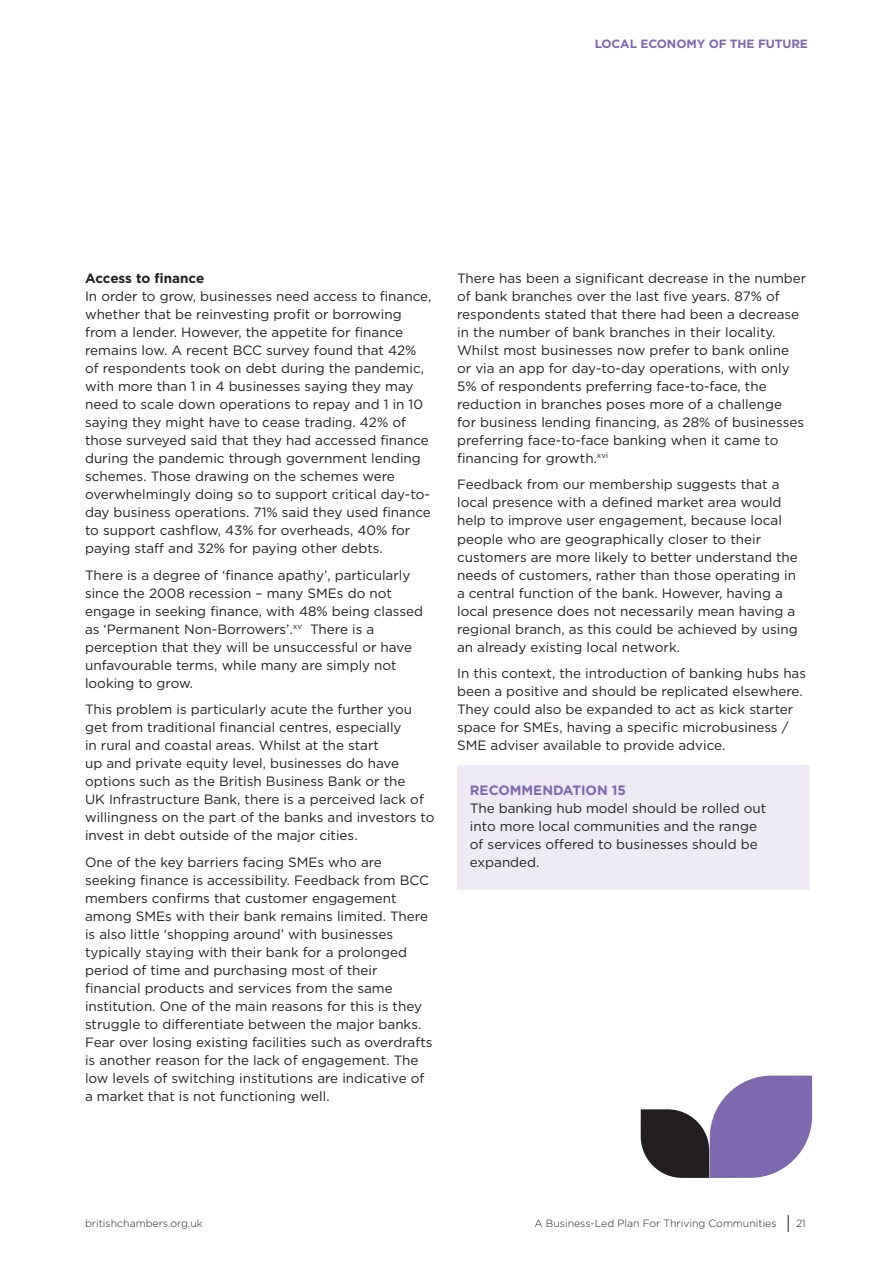
<style>
.page{position:relative;width:893px;height:1263px;background:#fff}
.page>*{position:absolute;margin:0;border:0;box-sizing:border-box;transform-origin:0 0}
.Body_copy{font:13.5px/18px "Gotham";color:#231f20}
.t1{font:700 12px "Gotham";letter-spacing:-.01em;color:#7e68ae}
.t2{font:300 10.5px "Gotham";color:#231f20}
.s1{font-weight:700}
.s2{font-weight:700;color:#7e68ae}
</style>
<div class="page">
<svg style="left:788px;top:1215px;width:1px;height:17px"></svg>
<div style="left:457px;top:765px;width:353px;height:124px;background:#eeebf5"></div>
<svg style="left:641px;top:1075px;width:171px;height:103px"></svg>
<p class="t1" style="left:595px;top:36px;width:215px">LOCAL ECONOMY OF THE FUTURE</p>
<p class="Body_copy" style="left:85px;top:269px;width:348px"><span class="s1">Access to finance<br></span>In order to grow, businesses need access to finance, whether that be reinvesting profit or borrowing from a lender. However, the appetite for finance remains low. A recent BCC survey found that 42% of respondents took on debt during the pandemic, with more than 1 in 4 businesses saying they may need to scale down operations to repay and 1 in 10 saying they might have to cease trading. 42% of those surveyed said that they had accessed finance during the pandemic through government lending schemes. Those drawing on the schemes were overwhelmingly doing so to support critical day-to&shy;day business operations. 71% said they used finance to support cashflow, 43% for overheads, 40% for paying staff and 32% for paying other debts.</p>
<p class="Body_copy" style="left:85px;top:565px;width:340px">There is a degree of ‘finance apathy’, particularly since the 2008 recession – many SMEs do not engage in seeking finance, with 48% being classed as ‘Permanent Non-Borrowers’.<sup>xv</sup> There is a perception that they will be unsuccessful or have unfavourable terms, while many are simply not looking to grow.</p>
<p class="Body_copy" style="left:85px;top:700px;width:351px">This problem is particularly acute the further you get from traditional financial centres, especially<br>in rural and coastal areas. Whilst at the start<br>up and private equity level, businesses do have options such as the British Business Bank or the<br>UK Infrastructure Bank, there is a perceived lack of willingness on the part of the banks and investors to invest in debt outside of the major cities.</p>
<p class="Body_copy" style="left:85px;top:852px;width:349px">One of the key barriers facing SMEs who are seeking finance is accessibility. Feedback from BCC members confirms that customer engagement among SMEs with their bank remains limited. There is also little ‘shopping around’ with businesses typically staying with their bank for a prolonged period of time and purchasing most of their financial products and services from the same institution. One of the main reasons for this is they struggle to differentiate between the major banks.<br>Fear over losing existing facilities such as overdrafts is another reason for the lack of engagement. The low levels of switching institutions are indicative of a market that is not functioning well.</p>
<p class="Body_copy" style="left:457px;top:269px;width:351px">There has been a significant decrease in the number of bank branches over the last five years. 87% of respondents stated that there had been a decrease in the number of bank branches in their locality.<br>Whilst most businesses now prefer to bank online or via an app for day-to-day operations, with only 5% of respondents preferring face-to-face, the reduction in branches poses more of a challenge<br>for business lending financing, as 28% of businesses preferring face-to-face banking when it came to financing for growth.<sup>xvi</sup></p>
<p class="Body_copy" style="left:457px;top:475px;width:342px">Feedback from our membership suggests that a local presence with a defined market area would help to improve user engagement, because local people who are geographically closer to their customers are more likely to better understand the needs of customers, rather than those operating in a central function of the bank. However, having a local presence does not necessarily mean having a regional branch, as this could be achieved by using an already existing local network.</p>
<p class="Body_copy" style="left:457px;top:664px;width:351px">In this context, the introduction of banking hubs has been a positive and should be replicated elsewhere.<br>They could also be expanded to act as kick starter space for SMEs, having a specific microbusiness / SME adviser available to provide advice.</p>
<p class="Body_copy" style="left:470px;top:780px;width:298px"><span class="s2">RECOMMENDATION 15<br></span>The banking hub model should be rolled out into more local communities and the range of services offered to businesses should be expanded.</p>
<p class="t2" style="left:85px;top:1216px;width:119px">britishchambers.org.uk</p>
<p class="t2" style="left:534px;top:1216px;width:244px">A Business-Led Plan For Thriving Communities</p>
<p class="t2" style="left:796px;top:1216px;width:11px">21</p>
</div>
